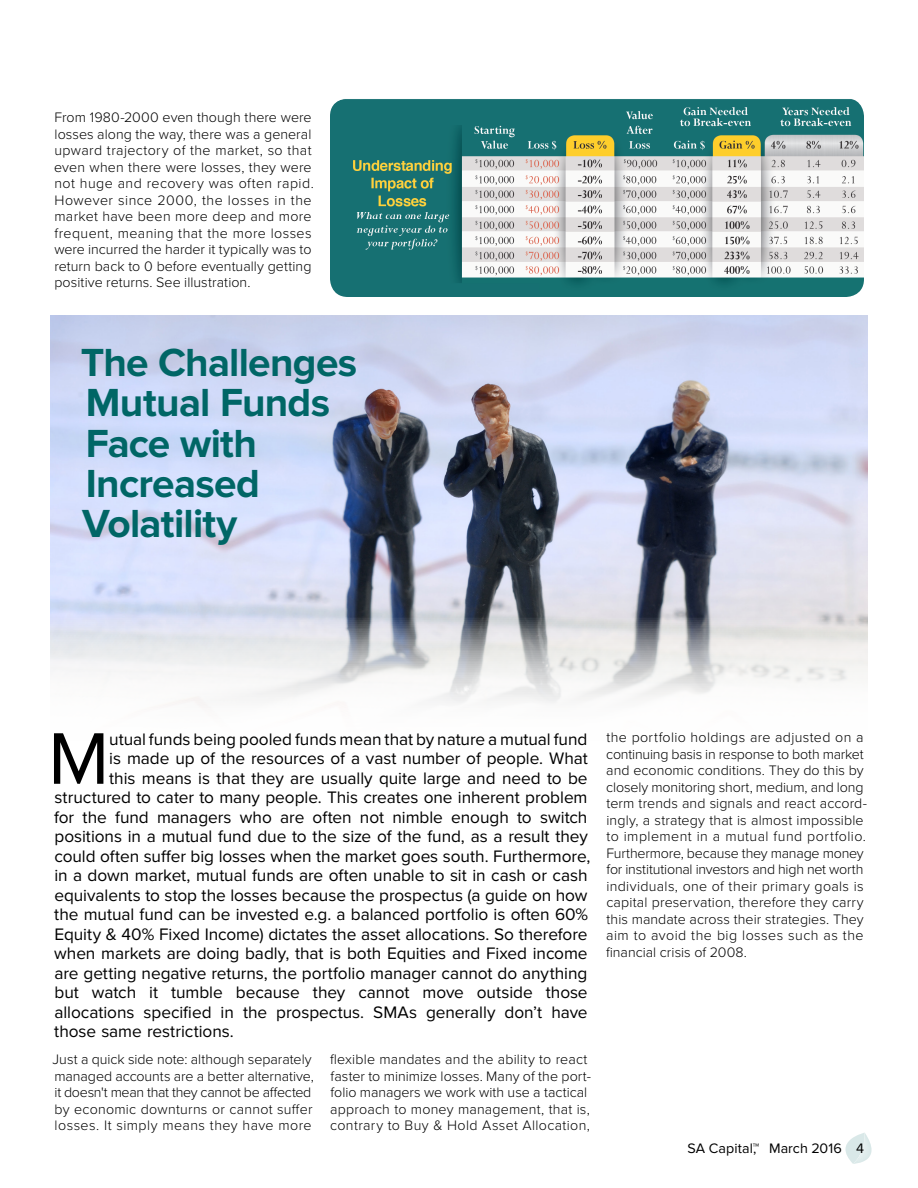
<style>
.page{position:relative;width:918px;height:1188px;background:#fff}
.page>*{position:absolute;margin:0;border:0;box-sizing:border-box;transform-origin:0 0}
.t1{font:75.75px "Proxima Nova";color:#000}
.t2{font:700 40.65px/40.5px "Proxima Nova";letter-spacing:-.02em;color:#066}
.t3{font:17.25px "Proxima Nova";letter-spacing:-.005em;color:#000}
.t4{font:300 14.25px/16.5px "Proxima Nova";letter-spacing:.005em;color:#000}
.t5{font:14.25px "Proxima Nova";letter-spacing:.005em;color:#000}
</style>
<div class="page">
<svg style="left:845px;top:1133px;width:27px;height:31px"></svg>
<img style="left:330px;top:99px;width:534px;height:198px">
<img style="left:51px;top:315px;width:816px;height:391px">
<p class="t4" style="left:54px;top:109px;width:261px">From 1980-2000 even though there were losses along the way, there was a general upward trajectory of the market, so that even when there were losses, they were not huge and recovery was often rapid.<br>However since 2000, the losses in the market have been more deep and more frequent, meaning that the more losses were incurred the harder it typically was to return back to 0 before eventually getting positive returns. See illustration.</p>
<h2 class="t2" style="left:81px;top:343px;width:278px">The Challenges<br>Mutual Funds<br>Face with<br>Increased<br>Volatility</h2>
<h1 class="t1" style="left:48px;top:715px;width:63px">M</h1>
<p class="t3" style="left:109px;top:729px;width:480px">utual funds being pooled funds mean that by nature a mutual fund</p>
<p class="t3" style="left:109px;top:749px;width:480px">is made up of the resources of a vast number of people. What</p>
<p class="t3" style="left:109px;top:768px;width:480px">this means is that they are usually quite large and need to be</p>
<p class="t3" style="left:54px;top:788px;width:535px">structured to cater to many people. This creates one inherent problem</p>
<p class="t3" style="left:54px;top:807px;width:535px">for the fund managers who are often not nimble enough to switch</p>
<p class="t3" style="left:54px;top:827px;width:535px">positions in a mutual fund due to the size of the fund, as a result they</p>
<p class="t3" style="left:54px;top:846px;width:538px">could often suffer big losses when the market goes south. Furthermore,</p>
<p class="t3" style="left:54px;top:866px;width:535px">in a down market, mutual funds are often unable to sit in cash or cash</p>
<p class="t3" style="left:54px;top:885px;width:535px">equivalents to stop the losses because the prospectus (a guide on how</p>
<p class="t3" style="left:54px;top:905px;width:535px">the mutual fund can be invested e.g. a balanced portfolio is often 60%</p>
<p class="t3" style="left:54px;top:924px;width:535px">Equity &amp; 40% Fixed Income) dictates the asset allocations. So therefore</p>
<p class="t3" style="left:54px;top:944px;width:535px">when markets are doing badly, that is both Equities and Fixed income</p>
<p class="t3" style="left:54px;top:963px;width:534px">are getting negative returns, the portfolio manager cannot do anything</p>
<p class="t3" style="left:54px;top:983px;width:535px">but watch it tumble because they cannot move outside those</p>
<p class="t3" style="left:54px;top:1002px;width:535px">allocations specified in the prospectus. SMAs generally don’t have</p>
<p class="t3" style="left:54px;top:1022px;width:181px">those same restrictions.</p>
<p class="t4" style="left:53px;top:1051px;width:263px">Just a quick side note: although separately managed accounts are a better alternative, it doesn't mean that they cannot be affected by economic downturns or cannot suffer losses. It simply means they have more</p>
<p class="t4" style="left:330px;top:1051px;width:262px">flexible mandates and the ability to react faster to minimize losses. Many of the port&shy;folio managers we work with use a tactical approach to money management, that is, contrary to Buy &amp; Hold Asset Allocation,</p>
<p class="t4" style="left:606px;top:730px;width:262px">the portfolio holdings are adjusted on a continuing basis in response to both market and economic conditions. They do this by closely monitoring short, medium, and long term trends and signals and react accord&shy;ingly, a strategy that is almost impossible to implement in a mutual fund portfolio.<br>Furthermore, because they manage money for institutional investors and high net worth individuals, one of their primary goals is capital preservation, therefore they carry this mandate across their strategies. They aim to avoid the big losses such as the financial crisis of 2008.</p>
<p class="t5" style="left:687px;top:1140px;width:178px">SA Capital™, March 2016 4</p>
</div>
